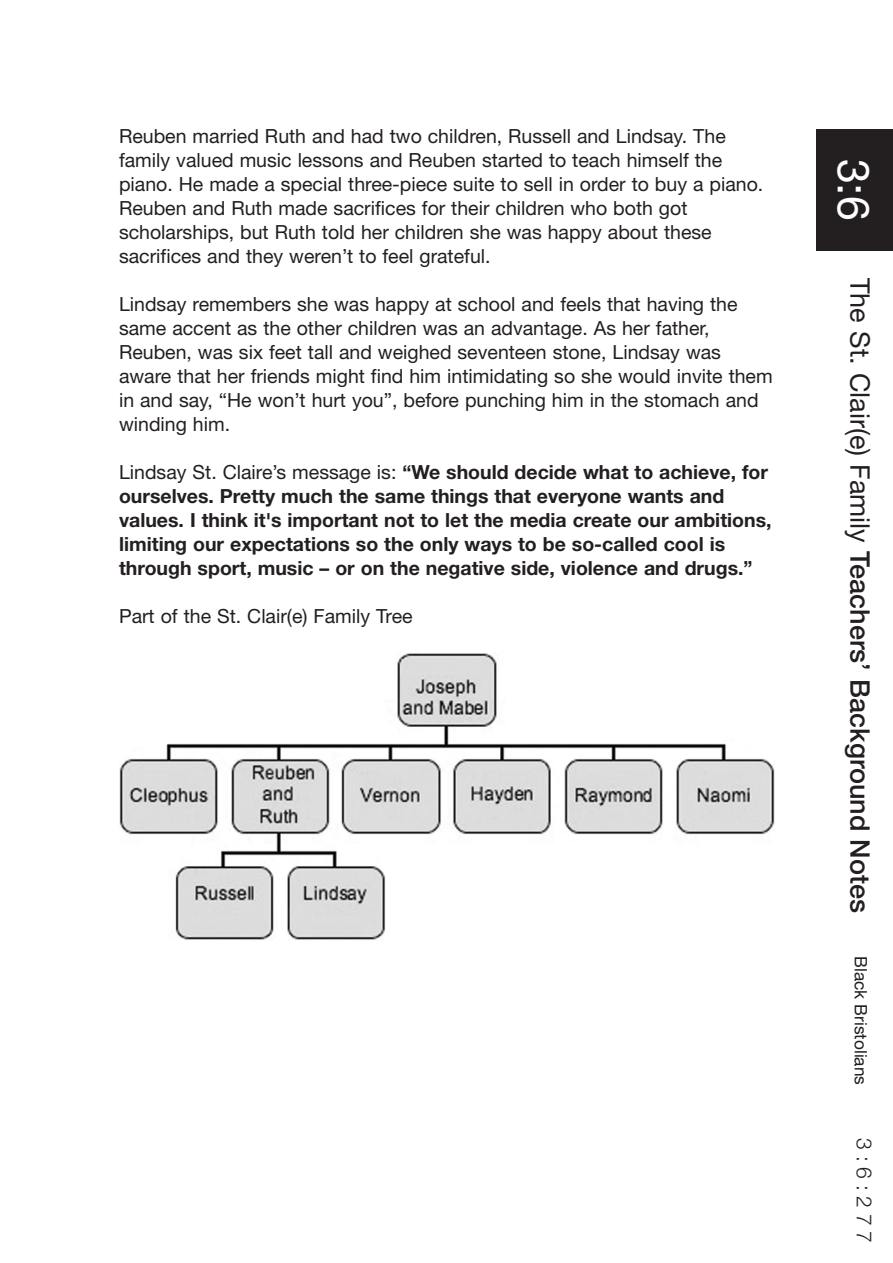
<style>
.page{position:relative;width:893px;height:1263px;background:#fff}
.page>*{position:absolute;margin:0;border:0;box-sizing:border-box;transform-origin:0 0}
.t1{font:44.55px "Helvetica Neue";color:#fff}
.t2{font:500 27px "Helvetica Neue";color:#231f20}
.t3{font:300 21px "Helvetica Neue";color:#231f20}
.t4{font:19.5px/24px "Helvetica Neue";color:#231f20}
.t5{font:700 19.5px/24px "Helvetica Neue";color:#231f20}
.t6{font:17.25px "Helvetica Neue";color:#231f20}
.s1{font-weight:400}
</style>
<div class="page">
<div style="left:816px;top:129px;width:77px;height:121px;background:#231f20"></div>
<img style="left:119px;top:653px;width:655px;height:287px">
<p class="t4" style="left:119px;top:126px;width:646px">Reuben married Ruth and had two children, Russell and Lindsay. The family valued music lessons and Reuben started to teach himself the piano. He made a special three-piece suite to sell in order to buy a piano.<br>Reuben and Ruth made sacrifices for their children who both got scholarships, but Ruth told her children she was happy about these sacrifices and they weren’t to feel grateful.</p>
<p class="t4" style="left:119px;top:294px;width:655px">Lindsay remembers she was happy at school and feels that having the same accent as the other children was an advantage. As her father, Reuben, was six feet tall and weighed seventeen stone, Lindsay was aware that her friends might find him intimidating so she would invite them in and say, “He won’t hurt you”, before punching him in the stomach and winding him.</p>
<p class="t5" style="left:119px;top:462px;width:654px"><span class="s1">Lindsay St. Claire’s message is:</span> “We should decide what to achieve, for ourselves. Pretty much the same things that everyone wants and values. I think it's important not to let the media create our ambitions, limiting our expectations so the only ways to be so-called cool is through sport, music – or on the negative side, violence and drugs.”</p>
<p class="t4" style="left:119px;top:606px;width:295px">Part of the St. Clair(e) Family Tree</p>
<h1 class="t1" style="left:870px;top:159px;width:63px;rotate:90deg">3:6</h1>
<h2 class="t2" style="left:870px;top:278px;width:637px;rotate:90deg"><span class="s1">The St. Clair(e) Family</span> Teachers’ Background Notes</h2>
<p class="t6" style="left:867px;top:956px;width:130px;rotate:90deg">Black Bristolians</p>
<p class="t3" style="left:872px;top:1138px;width:107px;rotate:90deg">3:6:277</p>
</div>
